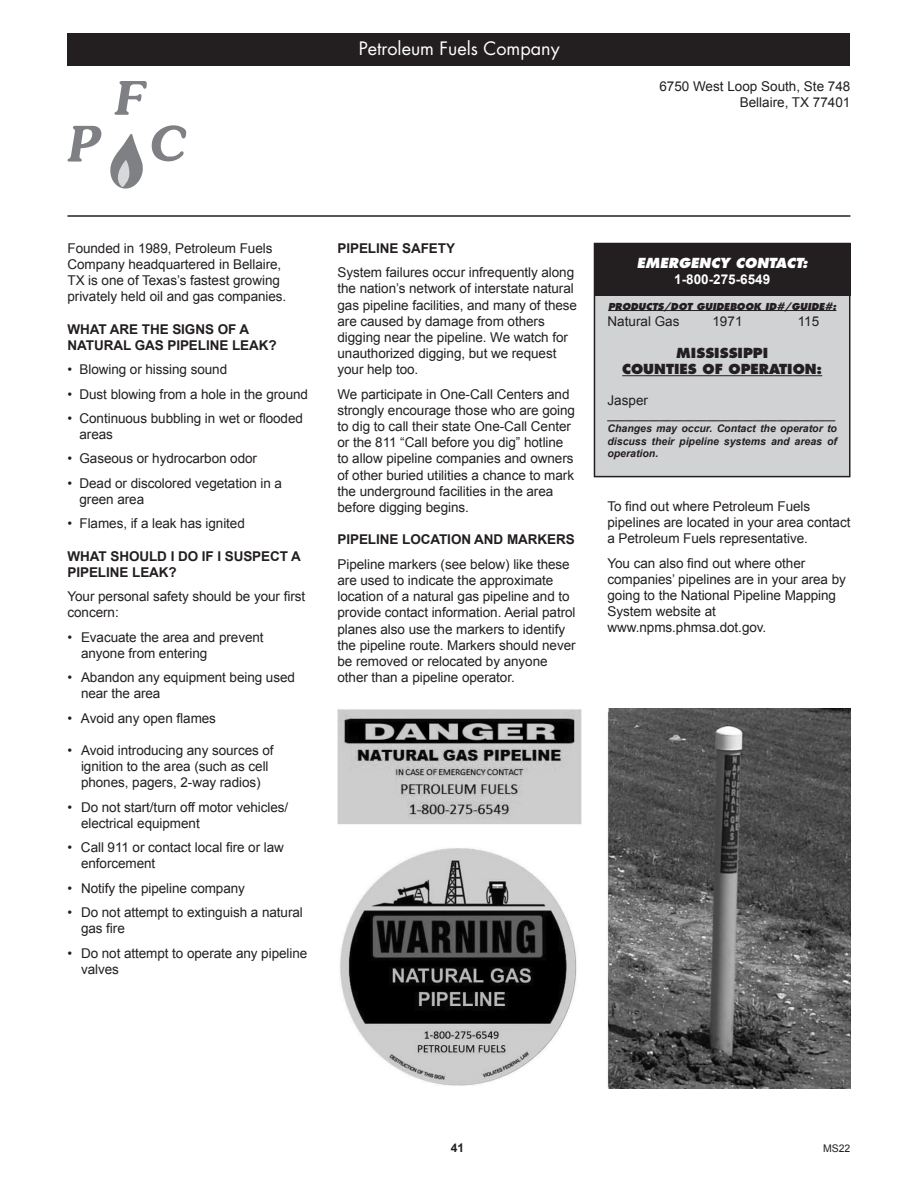
<style>
.page{position:relative;width:918px;height:1188px;background:#fff}
.page>*{position:absolute;margin:0;border:0;box-sizing:border-box;transform-origin:0 0}
.t1{font:18px "Futura";color:#fff}
.t2{font:13.5px/16.2px "Arial";letter-spacing:-.005em;color:#231f20}
.t3{font:700 13.5px/16.2px "Arial";letter-spacing:-.005em;color:#231f20}
.t4{font:800 13.5px "Futura";color:#231f20}
.t5{font:italic 800 13.5px "Futura";color:#fff}
.t6{font:700 13.5px "Arial";color:#fff}
.t7{font:700 12px "Arial";color:#231f20}
.t8{font:italic 700 10.5px/12.6px "Arial";color:#231f20;text-align:justify}
.t9{font:10.5px "Arial";color:#231f20}
.t10{font:italic 800 9.3px "Futura";color:#231f20}
</style>
<div class="page">
<hr style="left:68px;top:215px;width:782px;height:2px;background:#231f20">
<div style="left:68px;top:34px;width:782px;height:32px;background:#231f20"></div>
<div style="left:594px;top:244px;width:256px;height:233px;background:#d1d2d4"></div>
<div style="left:594px;top:243px;width:256px;height:234px;border:2px solid #231f20"></div>
<div style="left:594px;top:243px;width:256px;height:52px;background:#231f20"></div>
<hr style="left:608px;top:310px;width:228px;height:1px;background:#231f20">
<hr style="left:622px;top:375px;width:200px;height:1px;background:#231f20">
<svg style="left:110px;top:134px;width:33px;height:55px"></svg>
<svg style="left:114px;top:81px;width:33px;height:34px"></svg>
<svg style="left:68px;top:125px;width:34px;height:37px"></svg>
<svg style="left:151px;top:125px;width:35px;height:37px"></svg>
<img style="left:338px;top:709px;width:512px;height:380px">
<p class="t1" style="left:359px;top:37px;width:202px">Petroleum Fuels Company</p>
<p class="t2" style="left:659px;top:78px;width:193px">6750 West Loop South, Ste 748</p>
<p class="t2" style="left:740px;top:94px;width:112px">Bellaire, TX 77401</p>
<p class="t2" style="left:68px;top:240px;width:220px">Founded in 1989, Petroleum Fuels Company headquartered in Bellaire, TX is one of Texas’s fastest growing privately held oil and gas companies.</p>
<p class="t3" style="left:68px;top:321px;width:211px">WHAT ARE THE SIGNS OF A<br>NATURAL GAS PIPELINE LEAK?</p>
<p class="t2" style="left:68px;top:362px;width:161px">• Blowing or hissing sound</p>
<p class="t2" style="left:68px;top:386px;width:242px">• Dust blowing from a hole in the ground</p>
<p class="t2" style="left:80px;top:410px;width:225px;text-indent:-12px">• Continuous bubbling in wet or flooded areas</p>
<p class="t2" style="left:68px;top:451px;width:191px">• Gaseous or hydrocarbon odor</p>
<p class="t2" style="left:80px;top:475px;width:204px;text-indent:-12px">• Dead or discolored vegetation in a green area</p>
<p class="t2" style="left:68px;top:516px;width:179px">• Flames, if a leak has ignited</p>
<p class="t3" style="left:68px;top:548px;width:235px">WHAT SHOULD I DO IF I SUSPECT A<br>PIPELINE LEAK?</p>
<p class="t2" style="left:68px;top:588px;width:239px">Your personal safety should be your first concern:</p>
<p class="t2" style="left:81px;top:629px;width:184px;text-indent:-14px">• Evacuate the area and prevent anyone from entering</p>
<p class="t2" style="left:81px;top:669px;width:216px;text-indent:-14px">• Abandon any equipment being used near the area</p>
<p class="t2" style="left:68px;top:710px;width:150px">• Avoid any open flames</p>
<p class="t2" style="left:81px;top:742px;width:194px;text-indent:-14px">• Avoid introducing any sources of ignition to the area (such as cell phones, pagers, 2-way radios)</p>
<p class="t2" style="left:81px;top:799px;width:209px;text-indent:-14px">• Do not start/turn off motor vehicles/ electrical equipment</p>
<p class="t2" style="left:81px;top:840px;width:204px;text-indent:-14px">• Call 911 or contact local fire or law enforcement</p>
<p class="t2" style="left:68px;top:880px;width:179px">• Notify the pipeline company</p>
<p class="t2" style="left:81px;top:904px;width:223px;text-indent:-14px">• Do not attempt to extinguish a natural gas fire</p>
<p class="t2" style="left:81px;top:945px;width:228px;text-indent:-14px">• Do not attempt to operate any pipeline valves</p>
<p class="t3" style="left:338px;top:240px;width:119px">PIPELINE SAFETY</p>
<p class="t2" style="left:338px;top:264px;width:241px">System failures occur infrequently along the nation’s network of interstate natural gas pipeline facilities, and many of these are caused by damage from others digging near the pipeline. We watch for unauthorized digging, but we request your help too.</p>
<p class="t2" style="left:338px;top:386px;width:239px">We participate in One-Call Centers and strongly encourage those who are going to dig to call their state One-Call Center or the 811 “Call before you dig” hotline to allow pipeline companies and owners of other buried utilities a chance to mark the underground facilities in the area before digging begins.</p>
<p class="t3" style="left:338px;top:532px;width:239px">PIPELINE LOCATION AND MARKERS</p>
<p class="t2" style="left:338px;top:556px;width:240px">Pipeline markers (see below) like these are used to indicate the approximate location of a natural gas pipeline and to provide contact information. Aerial patrol planes also use the markers to identify the pipeline route. Markers should never be removed or relocated by anyone other than a pipeline operator.</p>
<p class="t5" style="left:637px;top:254px;width:172px">EMERGENCY CONTACT:</p>
<p class="t6" style="left:674px;top:270px;width:98px">1-800-275-6549</p>
<p class="t10" style="left:608px;top:300px;width:230px">PRODUCTS/DOT GUIDEBOOK ID#/GUIDE#:</p>
<p class="t2" style="left:608px;top:313px;width:74px">Natural Gas</p>
<p class="t2" style="left:712px;top:313px;width:32px">1971</p>
<p class="t2" style="left:798px;top:313px;width:23px">115</p>
<p class="t4" style="left:676px;top:345px;width:93px">MISSISSIPPI</p>
<p class="t4" style="left:622px;top:361px;width:202px">COUNTIES OF OPERATION:</p>
<p class="t2" style="left:608px;top:392px;width:42px">Jasper</p>
<p class="t8" style="left:608px;top:410px;width:229px">_______________________________________</p>
<p class="t8" style="left:608px;top:422px;width:231px">Changes may occur. Contact the operator to discuss their pipeline systems and areas of operation.</p>
<p class="t2" style="left:608px;top:498px;width:244px">To find out where Petroleum Fuels pipelines are located in your area contact a Petroleum Fuels representative.</p>
<p class="t2" style="left:608px;top:555px;width:240px">You can also find out where other companies’ pipelines are in your area by going to the National Pipeline Mapping<br>System website at www.npms.phmsa.dot.gov.</p>
<p class="t7" style="left:451px;top:1140px;width:15px">41</p>
<p class="t9" style="left:823px;top:1141px;width:29px">MS22</p>
</div>
